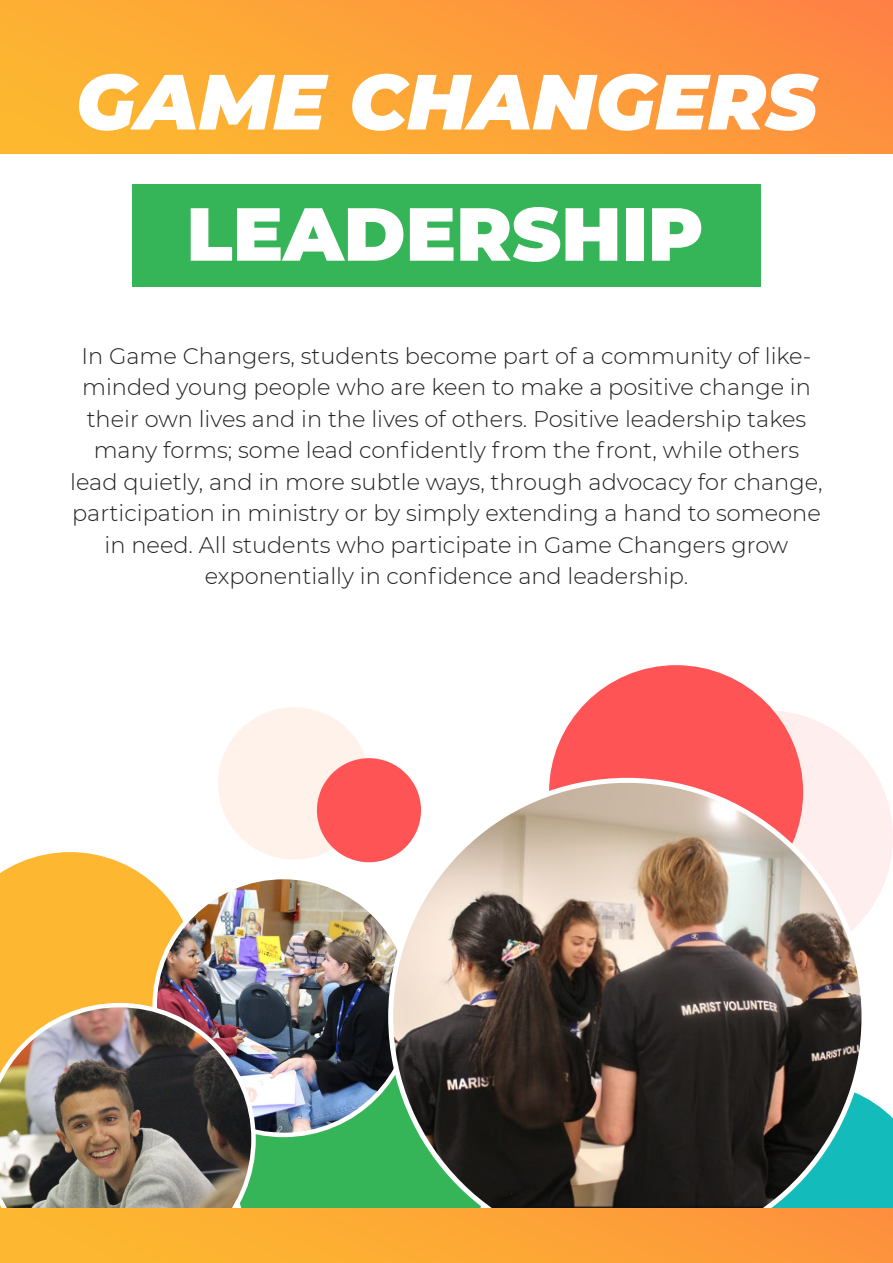
<style>
.page{position:relative;width:893px;height:1263px;background:#fff}
.page>*{position:absolute;margin:0;border:0;box-sizing:border-box;transform-origin:0 0}
.Game_Changers_Body{font:italic 900 78px "Montserrat";color:#fff}
.t1{font:900 75px "Montserrat";color:#fff}
.Game_Changers_Body-2{font:300 22.5px/31.5px "Montserrat";color:#231f20;text-align:center}
</style>
<div class="page">
<svg style="left:767px;top:1092px;width:126px;height:117px"></svg>
<svg style="left:0;top:852px;width:184px;height:151px;fill:#fdb730"></svg>
<div style="left:218px;top:707px;width:152px;height:153px;background:#fef2ea;border-radius:50%"></div>
<div style="left:317px;top:758px;width:104px;height:104px;background:#ff5455;border-radius:50%"></div>
<div style="left:256px;top:1074px;width:232px;height:135px;background:#36b558"></div>
<div style="left:639px;top:710px;width:254px;height:254px;background:#fee;border-radius:50%"></div>
<div style="left:549px;top:665px;width:254px;height:254px;background:#ff5455;border-radius:50%"></div>
<img style="left:0;top:0;width:893px;height:153px">
<div style="left:132px;top:184px;width:629px;height:102px;background:#36b558"></div>
<img style="left:155px;top:877px;width:257px;height:258px;border-radius:129px">
<img style="left:0;top:1003px;width:256px;height:206px">
<img style="left:391px;top:780px;width:473px;height:474px;border-radius:237px">
<img style="left:0;top:1209px;width:893px;height:54px">
<p class="Game_Changers_Body" style="left:76px;top:43px;width:743px">GAME CHANGERS</p>
<p class="t1" style="left:186px;top:178px;width:519px">LEADERSHIP</p>
<p class="Game_Changers_Body-2" style="left:70px;top:339px;width:754px">In Game Changers, students become part of a community of like&shy;minded young people who are keen to make a positive change in their own lives and in the lives of others. Positive leadership takes many forms; some lead confidently from the front, while others lead quietly, and in more subtle ways, through advocacy for change, participation in ministry or by simply extending a hand to someone in need. All students who participate in Game Changers grow exponentially in confidence and leadership.</p>
</div>
